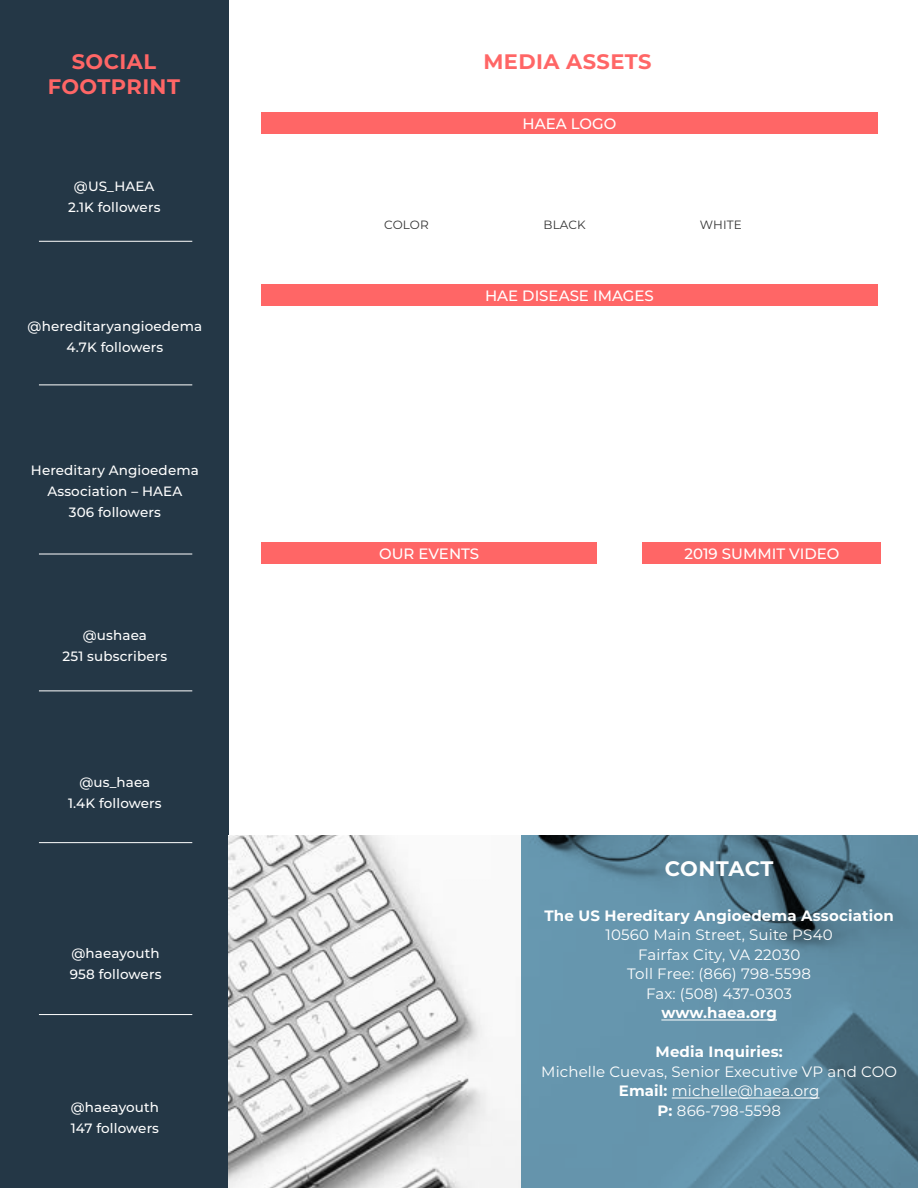
<style>
.page{position:relative;width:918px;height:1188px;background:#fff}
.page>*{position:absolute;margin:0;border:0;box-sizing:border-box;transform-origin:0 0}
.t1{font:700 21px/25.5px "Montserrat";letter-spacing:.02em;color:#f66;text-align:center}
.t2{font:700 21px "Montserrat";letter-spacing:.01em;color:#fff}
.t3{font:15px/19.5px "Montserrat";letter-spacing:.01em;color:#fff;text-align:center}
.t4{font:700 15px "Montserrat";letter-spacing:.01em;color:#fff}
.t5{font:500 15px "Montserrat";color:#fff}
.t6{font:500 13.5px/21px "Montserrat";letter-spacing:.01em;color:#fff;text-align:center}
.t7{font:12px "Montserrat";letter-spacing:.01em;color:#333}
.s1{font-weight:700}
</style>
<div class="page">
<div style="left:0;top:0;width:228px;height:1188px;background:#243746"></div>
<img style="left:229px;top:835px;width:689px;height:353px">
<div style="left:261px;top:112px;width:617px;height:22px;background:#f66"></div>
<div style="left:261px;top:284px;width:617px;height:22px;background:#f66"></div>
<div style="left:261px;top:543px;width:336px;height:21px;background:#f66"></div>
<div style="left:643px;top:543px;width:238px;height:21px;background:#f66"></div>
<hr style="left:39px;top:241px;width:153px;height:1px;background:#fff">
<hr style="left:39px;top:385px;width:153px;height:1px;background:#fff">
<hr style="left:39px;top:554px;width:153px;height:1px;background:#fff">
<hr style="left:39px;top:691px;width:153px;height:1px;background:#fff">
<hr style="left:39px;top:842px;width:153px;height:1px;background:#fff">
<hr style="left:39px;top:1014px;width:153px;height:1px;background:#fff">
<svg style="left:521px;top:835px;width:396px;height:353px;background:#5e8ba1"></svg>
<hr style="left:661px;top:1020px;width:116px;height:1px;background:#fff">
<hr style="left:672px;top:1098px;width:148px;height:1px;background:#fff">
<h1 class="t1" style="left:48px;top:48px;width:134px">SOCIAL<br>FOOTPRINT</h1>
<h1 class="t1" style="left:483px;top:48px;width:170px">MEDIA ASSETS</h1>
<p class="t6" style="left:68px;top:175px;width:94px">@US_HAEA<br>2.1K followers</p>
<p class="t6" style="left:28px;top:315px;width:176px">@hereditaryangioedema<br>4.7K followers</p>
<p class="t6" style="left:31px;top:460px;width:169px">Hereditary Angioedema<br>Association – HAEA<br>306 followers</p>
<p class="t6" style="left:63px;top:624px;width:106px">@ushaea<br>251 subscribers</p>
<p class="t6" style="left:68px;top:771px;width:95px">@us_haea<br>1.4K followers</p>
<p class="t6" style="left:70px;top:942px;width:93px;text-align:left">@haeayouth<br>958 followers</p>
<p class="t6" style="left:71px;top:1096px;width:90px;text-align:left">@haeayouth<br>147 followers</p>
<p class="t5" style="left:523px;top:113px;width:95px">HAEA LOGO</p>
<p class="t7" style="left:384px;top:216px;width:46px">COLOR</p>
<p class="t7" style="left:544px;top:216px;width:44px">BLACK</p>
<p class="t7" style="left:700px;top:216px;width:43px">WHITE</p>
<p class="t5" style="left:485px;top:285px;width:170px">HAE DISEASE IMAGES</p>
<p class="t5" style="left:379px;top:543px;width:101px">OUR EVENTS</p>
<p class="t5" style="left:685px;top:543px;width:156px">2019 SUMMIT VIDEO</p>
<h1 class="t2" style="left:665px;top:854px;width:110px">CONTACT</h1>
<p class="t4" style="left:545px;top:905px;width:351px">The US Hereditary Angioedema Association</p>
<p class="t3" style="left:606px;top:925px;width:229px">10560 Main Street, Suite PS40<br>Fairfax City, VA 22030<br>Toll Free: (866) 798-5598<br>Fax: (508) 437-0303</p>
<p class="t4" style="left:661px;top:1002px;width:117px">www.haea.org</p>
<p class="t4" style="left:656px;top:1041px;width:129px">Media Inquiries:</p>
<p class="t3" style="left:541px;top:1061px;width:357px">Michelle Cuevas, Senior Executive VP and COO<br><span class="s1">Email:</span> michelle@haea.org<br><span class="s1">P:</span> 866-798-5598</p>
</div>
